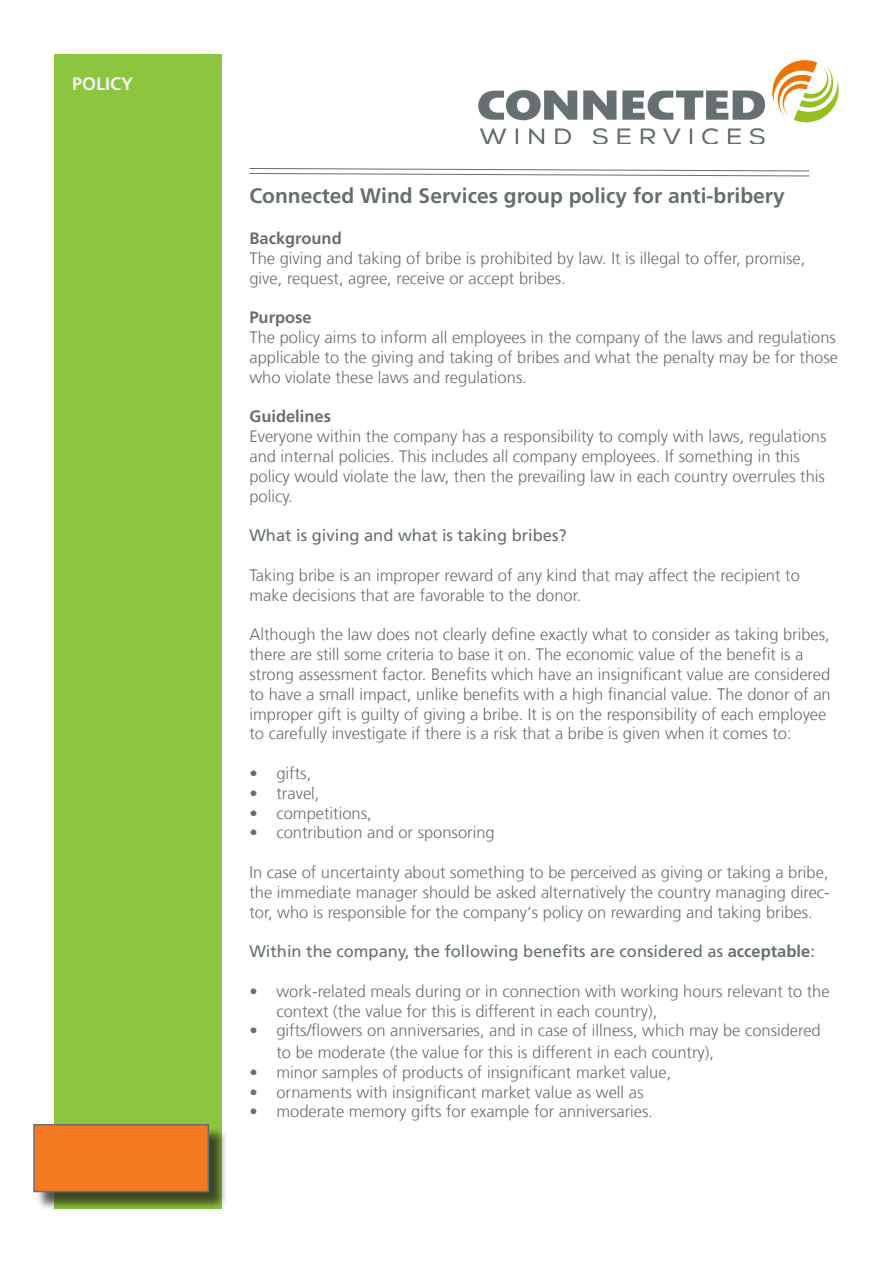
<style>
.page{position:relative;width:893px;height:1263px;background:#fff}
.page>*{position:absolute;margin:0;border:0;box-sizing:border-box;transform-origin:0 0}
.t1{font:700 21px "Frutiger LT Com";color:#666f70}
.t2{font:700 18px "Frutiger LT Com";color:#f7f7f8}
.t3{font:300 16.5px/19.8px "Frutiger LT Com";color:#666f70}
.t4{font:16.5px "Frutiger LT Com";color:#666f70}
.t5{font:700 16.5px "Frutiger LT Com";color:#666f70}
.s1{font-weight:700}
</style>
<div class="page">
<div style="left:54px;top:54px;width:167px;height:1155px;background:#8bc63e"></div>
<img style="left:479px;top:60px;width:360px;height:83px">
<div style="left:36px;top:1126px;width:192px;height:85px;background:#231f20;opacity:.75"></div>
<div style="left:33px;top:1124px;width:176px;height:68px;background:#f47921;border:2px solid #666f70"></div>
<svg style="left:249px;top:168px;width:561px;height:9px"></svg>
<p class="t2" style="left:72px;top:73px;width:63px">POLICY</p>
<p class="t1" style="left:249px;top:183px;width:537px">Connected Wind Services group policy for anti-bribery</p>
<p class="t5" style="left:249px;top:229px;width:94px">Background</p>
<p class="t3" style="left:249px;top:249px;width:557px">The giving and taking of bribe is prohibited by law. It is illegal to offer, promise, give, request, agree, receive or accept bribes.</p>
<p class="t5" style="left:249px;top:308px;width:64px">Purpose</p>
<p class="t3" style="left:249px;top:328px;width:590px">The policy aims to inform all employees in the company of the laws and regulations applicable to the giving and taking of bribes and what the penalty may be for those who violate these laws and regulations.</p>
<p class="t5" style="left:249px;top:407px;width:83px">Guidelines</p>
<p class="t3" style="left:249px;top:427px;width:578px">Everyone within the company has a responsibility to comply with laws, regulations and internal policies. This includes all company employees. If something in this policy would violate the law, then the prevailing law in each country overrules this policy.</p>
<p class="t4" style="left:249px;top:526px;width:319px">What is giving and what is taking bribes?</p>
<p class="t3" style="left:249px;top:565px;width:552px">Taking bribe is an improper reward of any kind that may affect the recipient to make decisions that are favorable to the donor.</p>
<p class="t3" style="left:249px;top:625px;width:583px">Although the law does not clearly define exactly what to consider as taking bribes, there are still some criteria to base it on. The economic value of the benefit is a strong assessment factor. Benefits which have an insignificant value are considered to have a small impact, unlike benefits with a high financial value. The donor of an improper gift is guilty of giving a bribe. It is on the responsibility of each employee to carefully investigate if there is a risk that a bribe is given when it comes to:</p>
<p class="t3" style="left:249px;top:763px;width:63px">• gifts,</p>
<p class="t3" style="left:249px;top:783px;width:72px">• travel,</p>
<p class="t3" style="left:249px;top:803px;width:124px">• competitions,</p>
<p class="t3" style="left:249px;top:823px;width:247px">• contribution and or sponsoring</p>
<p class="t3" style="left:249px;top:862px;width:582px;text-align:justify">In case of uncertainty about something to be perceived as giving or taking a bribe, the immediate manager should be asked alternatively the country managing direc&shy;tor, who is responsible for the company‘s policy on rewarding and taking bribes.</p>
<p class="t4" style="left:249px;top:942px;width:567px">Within the company, the following benefits are considered as <span class="s1">acceptable</span>:</p>
<p class="t3" style="left:276px;top:981px;width:555px;text-indent:-27px">• work-related meals during or in connection with working hours relevant to the context (the value for this is different in each country),</p>
<p class="t3" style="left:276px;top:1020px;width:546px;line-height:21.6px;text-indent:-27px">• gifts/flowers on anniversaries, and in case of illness, which may be considered to be moderate (the value for this is different in each country),</p>
<p class="t3" style="left:249px;top:1062px;width:423px">• minor samples of products of insignificant market value,</p>
<p class="t3" style="left:249px;top:1082px;width:395px">• ornaments with insignificant market value as well as</p>
<p class="t3" style="left:249px;top:1102px;width:405px">• moderate memory gifts for example for anniversaries.</p>
</div>
